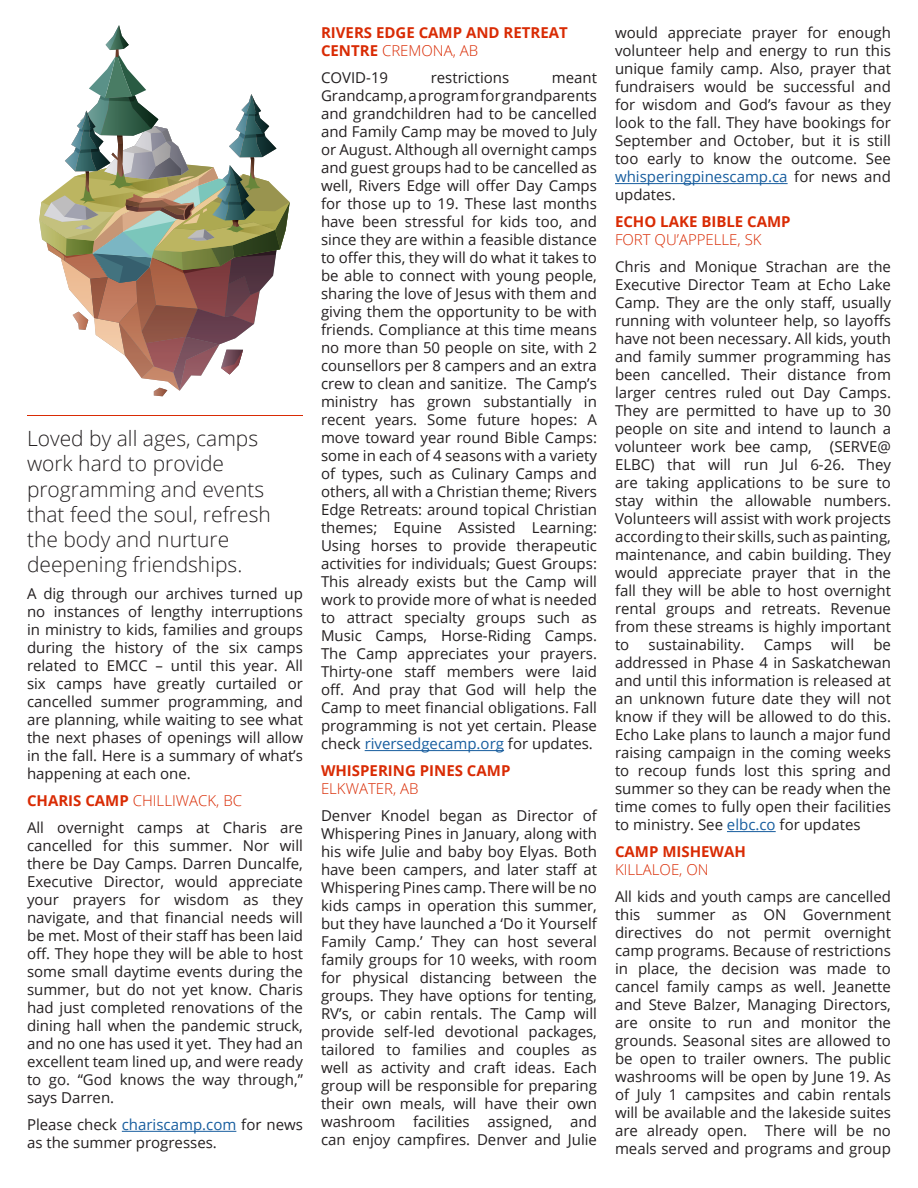
<style>
.page{position:relative;width:918px;height:1188px;background:#fff}
.page>*{position:absolute;margin:0;border:0;box-sizing:border-box;transform-origin:0 0}
.t1{font:300 21px/25.2px "Open Sans";color:#231f20}
.t2{font:15px/18px "Open Sans";color:#231f20;text-align:justify}
.t3{font:700 15px/18px "Open Sans";color:#d92b04}
.t4{font:300 15px "Open Sans";color:#d92b04}
.s1{font-weight:700}
.s2{color:#175d9e}
.s3{font-weight:300}
</style>
<div class="page">
<hr style="left:122px;top:1131px;width:114px;height:1px;background:#175d9e">
<hr style="left:365px;top:750px;width:139px;height:1px;background:#175d9e">
<hr style="left:615px;top:183px;width:173px;height:1px;background:#175d9e">
<hr style="left:727px;top:831px;width:49px;height:1px;background:#175d9e">
<svg style="left:39px;top:25px;width:251px;height:371px"></svg>
<hr style="left:27px;top:415px;width:276px;height:1px;background:#d92b04">
<p class="t1" style="left:27px;top:425px;width:245px">Loved by all ages, camps work hard to provide programming and events that feed the soul, refresh the body and nurture deepening friendships.</p>
<p class="t2" style="left:27px;top:584px;width:278px">A dig through our archives turned up no instances of lengthy interruptions in ministry to kids, families and groups during the history of the six camps related to EMCC – until this year. All six camps have greatly curtailed or cancelled summer programming, and are planning, while waiting to see what the next phases of openings will allow in the fall. Here is a summary of what’s happening at each one.</p>
<p class="t4" style="left:27px;top:790px;width:217px"><span class="s1">CHARIS CAMP</span> CHILLIWACK, BC</p>
<p class="t2" style="left:27px;top:818px;width:278px">All overnight camps at Charis are cancelled for this summer. Nor will there be Day Camps. Darren Duncalfe, Executive Director, would appreciate your prayers for wisdom as they navigate, and that financial needs will be met. Most of their staff has been laid off. They hope they will be able to host some small daytime events during the summer, but do not yet know. Charis had just completed renovations of the dining hall when the pandemic struck, and no one has used it yet. They had an excellent team lined up, and were ready to go. “God knows the way through,” says Darren.</p>
<p class="t2" style="left:27px;top:1115px;width:278px">Please check <span class="s2">chariscamp.com</span> for news as the summer progresses.</p>
<p class="t3" style="left:321px;top:24px;width:248px">RIVERS EDGE CAMP AND RETREAT<br>CENTRE <span class="s3">CREMONA, AB</span></p>
<p class="t2" style="left:321px;top:69px;width:69px">COVID-19</p>
<p class="t2" style="left:431px;top:69px;width:80px">restrictions</p>
<p class="t2" style="left:321px;top:69px;width:278px;text-indent:231px">meant Grandcamp, a program for grandparents and grandchildren had to be cancelled and Family Camp may be moved to July or August. Although all overnight camps and guest groups had to be cancelled as well, Rivers Edge will offer Day Camps for those up to 19. These last months have been stressful for kids too, and since they are within a feasible distance to offer this, they will do what it takes to be able to connect with young people, sharing the love of Jesus with them and giving them the opportunity to be with friends. Compliance at this time means no more than 50 people on site, with 2 counsellors per 8 campers and an extra crew to clean and sanitize. The Camp’s ministry has grown substantially in recent years. Some future hopes: A move toward year round Bible Camps: some in each of 4 seasons with a variety of types, such as Culinary Camps and others, all with a Christian theme; Rivers Edge Retreats: around topical Christian themes; Equine Assisted Learning:<br>Using horses to provide therapeutic activities for individuals; Guest Groups:<br>This already exists but the Camp will work to provide more of what is needed to attract specialty groups such as Music Camps, Horse-Riding Camps.<br>The Camp appreciates your prayers.<br>Thirty-one staff members were laid off. And pray that God will help the Camp to meet financial obligations. Fall programming is not yet certain. Please check <span class="s2">riversedgecamp.org</span> for updates.</p>
<p class="t3" style="left:321px;top:762px;width:191px">WHISPERING PINES CAMP<br><span class="s3">ELKWATER, AB</span></p>
<p class="t2" style="left:321px;top:807px;width:278px">Denver Knodel began as Director of Whispering Pines in January, along with his wife Julie and baby boy Elyas. Both have been campers, and later staff at Whispering Pines camp. There will be no kids camps in operation this summer, but they have launched a ‘Do it Yourself Family Camp.’ They can host several family groups for 10 weeks, with room for physical distancing between the groups. They have options for tenting, RV’s, or cabin rentals. The Camp will provide self-led devotional packages, tailored to families and couples as well as activity and craft ideas. Each group will be responsible for preparing their own meals, will have their own washroom facilities assigned, and can enjoy campfires. Denver and Julie</p>
<p class="t2" style="left:615px;top:24px;width:278px">would appreciate prayer for enough volunteer help and energy to run this unique family camp. Also, prayer that fundraisers would be successful and for wisdom and God’s favour as they look to the fall. They have bookings for September and October, but it is still too early to know the outcome. See <span class="s2">whisperingpinescamp.ca</span> for news and updates.</p>
<p class="t3" style="left:615px;top:213px;width:177px">ECHO LAKE BIBLE CAMP<br><span class="s3">FORT QU’APPELLE, SK</span></p>
<p class="t2" style="left:615px;top:258px;width:278px">Chris and Monique Strachan are the Executive Director Team at Echo Lake Camp. They are the only staff, usually running with volunteer help, so layoffs have not been necessary. All kids, youth and family summer programming has been cancelled. Their distance from larger centres ruled out Day Camps.<br>They are permitted to have up to 30 people on site and intend to launch a volunteer work bee camp, (SERVE@ ELBC) that will run Jul 6-26. They are taking applications to be sure to stay within the allowable numbers.<br>Volunteers will assist with work projects according to their skills, such as painting, maintenance, and cabin building. They would appreciate prayer that in the fall they will be able to host overnight rental groups and retreats. Revenue from these streams is highly important to</p>
<p class="t2" style="left:615px;top:636px;width:278px;text-indent:258px">be addressed in Phase 4 in Saskatchewan and until this information is released at an unknown future date they will not know if they will be allowed to do this.<br>Echo Lake plans to launch a major fund raising campaign in the coming weeks to recoup funds lost this spring and summer so they can be ready when the time comes to fully open their facilities to ministry. See <span class="s2">elbc.co</span> for updates</p>
<p class="t3" style="left:615px;top:843px;width:132px">CAMP MISHEWAH<br><span class="s3">KILLALOE, ON</span></p>
<p class="t2" style="left:615px;top:888px;width:278px">All kids and youth camps are cancelled this summer as ON Government directives do not permit overnight camp programs. Because of restrictions in place, the decision was made to cancel family camps as well. Jeanette and Steve Balzer, Managing Directors, are onsite to run and monitor the grounds. Seasonal sites are allowed to be open to trailer owners. The public washrooms will be open by June 19. As of July 1 campsites and cabin rentals will be available and the lakeside suites are already open. There will be no meals served and programs and group</p>
<p class="t2" style="left:649px;top:636px;width:97px">sustainability.</p>
<p class="t2" style="left:764px;top:636px;width:50px">Camps</p>
<p class="t2" style="left:831px;top:636px;width:25px">will</p>
</div>
